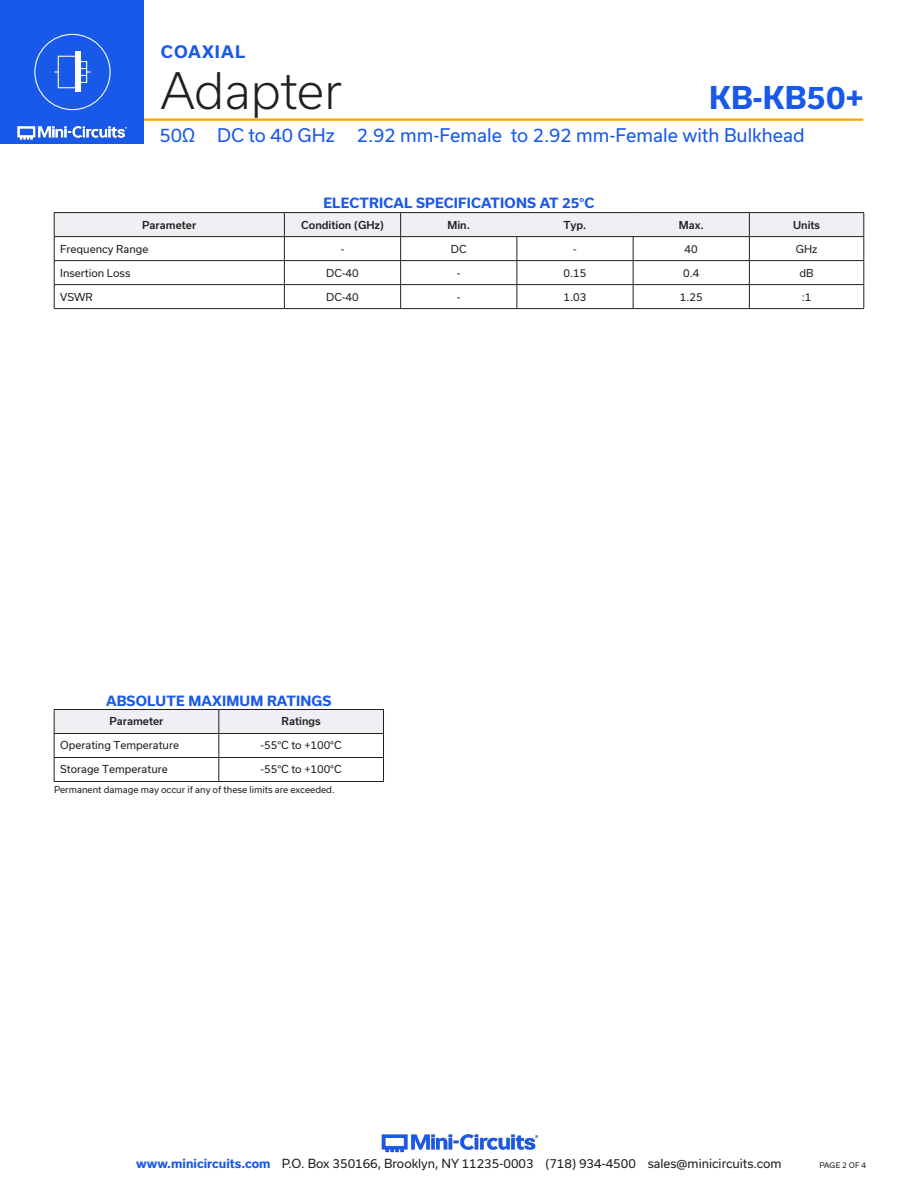
<style>
.page{position:relative;width:918px;height:1188px;background:#fff}
.page>*{position:absolute;margin:0;border:0;box-sizing:border-box;transform-origin:0 0}
.t1{font:300 48px "Usual";letter-spacing:-.005em;color:#231f20}
.t2{font:700 30px "Usual";color:#1859ea}
.t3{font:18px "Usual";color:#1859ea}
.t4{font:700 16.5px "Usual";letter-spacing:.065em;color:#1859ea}
.Blue_Headers{font:700 13.5px "Usual";letter-spacing:.015em;color:#1859ea}
.t5{font:12px "Usual";color:#231f20}
.Table_Body_Left_Just{font:10.5px "Usual";color:#231f20}
.Table_Body_Center{font:10.5px "Usual";color:#231f20}
.Table_Header_Center{font:500 10.5px "Usual";color:#231f20}
.Notes{font:9px "Usual";color:#231f20}
.t6{font:7.5px "Usual";color:#231f20}
.s1{font-weight:700;color:#1859ea}
</style>
<div class="page">
<img style="left:381px;top:1134px;width:158px;height:19px">
<hr style="left:130px;top:118px;width:733px;height:3px;background:#ffa300">
<div style="left:0;top:0;width:144px;height:144px;background:#1859ea"></div>
<img style="left:17px;top:120px;width:128px;height:20px">
<div style="left:34px;top:34px;width:77px;height:76px;border:1px solid #fff;border-radius:50%"></div>
<div style="left:58px;top:56px;width:20px;height:32px;border:1px solid #fff"></div>
<div style="left:79px;top:61px;width:8px;height:22px;border:1px solid #fff"></div>
<div style="left:75px;top:52px;width:6px;height:40px;background:#fff"></div>
<svg style="left:81px;top:68px;width:10px;height:8px"></svg>
<hr style="left:749px;top:308px;width:115px;height:1px;background:#231f20">
<hr style="left:401px;top:212px;width:116px;height:1px;background:#231f20">
<hr style="left:517px;top:212px;width:116px;height:1px;background:#231f20">
<hr style="left:633px;top:212px;width:116px;height:1px;background:#231f20">
<hr style="left:749px;top:212px;width:115px;height:1px;background:#231f20">
<hr style="left:54px;top:212px;width:230px;height:1px;background:#231f20">
<hr style="left:284px;top:212px;width:117px;height:1px;background:#231f20">
<hr style="left:54px;top:308px;width:230px;height:1px;background:#231f20">
<svg style="left:54px;top:213px;width:811px;height:95px"></svg>
<hr style="left:284px;top:308px;width:117px;height:1px;background:#231f20">
<hr style="left:401px;top:308px;width:116px;height:1px;background:#231f20">
<hr style="left:517px;top:308px;width:116px;height:1px;background:#231f20">
<hr style="left:633px;top:308px;width:116px;height:1px;background:#231f20">
<hr style="left:54px;top:781px;width:165px;height:1px;background:#231f20">
<hr style="left:219px;top:781px;width:165px;height:1px;background:#231f20">
<hr style="left:54px;top:709px;width:165px;height:1px;background:#231f20">
<hr style="left:219px;top:709px;width:165px;height:1px;background:#231f20">
<svg style="left:54px;top:710px;width:330px;height:71px"></svg>
<h3 class="t4" style="left:161px;top:42px;width:86px">COAXIAL</h3>
<h1 class="t1" style="left:161px;top:63px;width:183px">Adapter</h1>
<h2 class="t2" style="left:709px;top:80px;width:156px">KB-KB50+</h2>
<h3 class="t3" style="left:159px;top:125px;width:647px">50Ω DC to 40 GHz 2.92 mm-Female to 2.92 mm-Female with Bulkhead</h3>
<p class="Blue_Headers" style="left:323px;top:195px;width:273px">ELECTRICAL SPECIFICATIONS AT 25°C</p>
<p class="Table_Header_Center" style="left:142px;top:219px;width:56px">Parameter</p>
<p class="Table_Header_Center" style="left:301px;top:219px;width:84px">Condition (GHz)</p>
<p class="Table_Header_Center" style="left:447px;top:219px;width:24px">Min.</p>
<p class="Table_Header_Center" style="left:563px;top:219px;width:25px">Typ.</p>
<p class="Table_Header_Center" style="left:679px;top:219px;width:26px">Max.</p>
<p class="Table_Header_Center" style="left:793px;top:219px;width:29px">Units</p>
<p class="Table_Body_Left_Just" style="left:60px;top:243px;width:90px">Frequency Range</p>
<p class="Table_Body_Center" style="left:341px;top:243px;width:5px">-</p>
<p class="Table_Body_Center" style="left:451px;top:243px;width:17px">DC</p>
<p class="Table_Body_Center" style="left:573px;top:243px;width:5px">-</p>
<p class="Table_Body_Center" style="left:685px;top:243px;width:15px">40</p>
<p class="Table_Body_Center" style="left:796px;top:243px;width:23px">GHz</p>
<p class="Table_Body_Left_Just" style="left:60px;top:267px;width:72px">Insertion Loss</p>
<p class="Table_Body_Center" style="left:326px;top:267px;width:34px">DC-40</p>
<p class="Table_Body_Center" style="left:457px;top:267px;width:5px">-</p>
<p class="Table_Body_Center" style="left:564px;top:267px;width:24px">0.15</p>
<p class="Table_Body_Center" style="left:683px;top:267px;width:18px">0.4</p>
<p class="Table_Body_Center" style="left:800px;top:267px;width:16px">dB</p>
<p class="Table_Body_Left_Just" style="left:60px;top:291px;width:34px">VSWR</p>
<p class="Table_Body_Center" style="left:326px;top:291px;width:34px">DC-40</p>
<p class="Table_Body_Center" style="left:457px;top:291px;width:5px">-</p>
<p class="Table_Body_Center" style="left:564px;top:291px;width:24px">1.03</p>
<p class="Table_Body_Center" style="left:680px;top:291px;width:24px">1.25</p>
<p class="Table_Body_Center" style="left:802px;top:291px;width:11px">:1</p>
<p class="Blue_Headers" style="left:106px;top:693px;width:227px">ABSOLUTE MAXIMUM RATINGS</p>
<p class="Table_Header_Center" style="left:109px;top:715px;width:56px">Parameter</p>
<p class="Table_Header_Center" style="left:282px;top:715px;width:41px">Ratings</p>
<p class="Table_Body_Left_Just" style="left:60px;top:739px;width:120px">Operating Temperature</p>
<p class="Table_Body_Center" style="left:261px;top:739px;width:83px">-55°C to +100°C</p>
<p class="Table_Body_Left_Just" style="left:60px;top:763px;width:109px">Storage Temperature</p>
<p class="Table_Body_Center" style="left:261px;top:763px;width:83px">-55°C to +100°C</p>
<p class="Notes" style="left:54px;top:784px;width:282px">Permanent damage may occur if any of these limits are exceeded.</p>
<p class="t5" style="left:136px;top:1157px;width:647px"><span class="s1">www.minicircuits.com</span> P.O. Box 350166, Brooklyn, NY 11235-0003 (718) 934-4500 sales@minicircuits.com</p>
<p class="t6" style="left:819px;top:1161px;width:48px">PAGE 2 OF 4</p>
</div>
